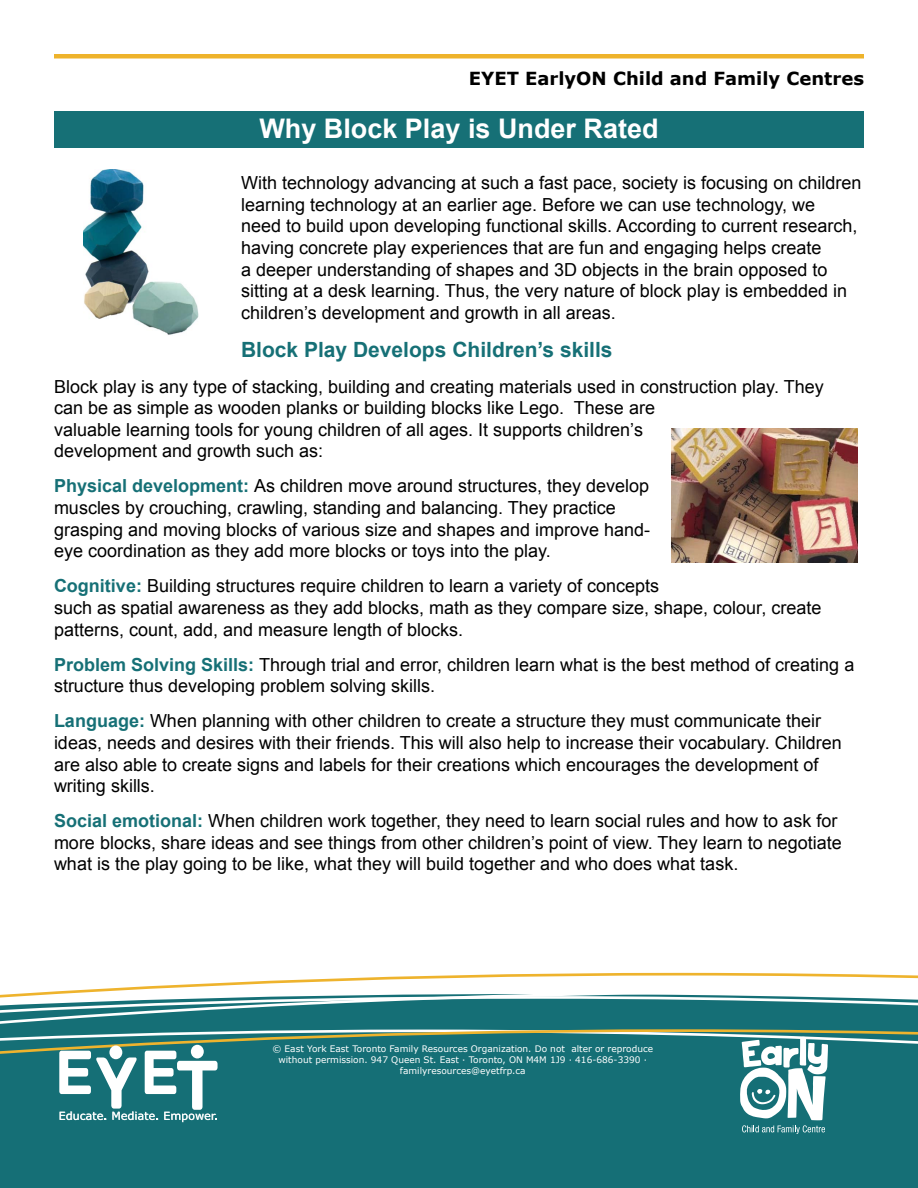
<style>
.page{position:relative;width:918px;height:1188px;background:#fff}
.page>*{position:absolute;margin:0;border:0;box-sizing:border-box;transform-origin:0 0}
.t1{font:700 27px "Arial";color:#fff}
.t2{font:700 21px "Arial";color:#167076}
.t3{font:18px/21.6px "Arial";color:#000}
.t4{font:700 18px "Verdana";color:#000}
.t5{font:11.1px "Verdana";color:#fff}
.t6{font:9px/10.8px "Verdana";color:#fff;text-align:center}
.s1{font-weight:700;color:#167076}
</style>
<div class="page">
<svg style="left:81px;top:973px;width:837px;height:17px"></svg>
<svg style="left:0;top:990px;width:757px;height:6px"></svg>
<svg style="left:0;top:996px;width:918px;height:33px;background:#3b868c"></svg>
<div style="left:0;top:1029px;width:918px;height:159px;background:#156f76"></div>
<hr style="left:54px;top:54px;width:810px;height:4px;background:#eeb32b">
<div style="left:109px;top:1046px;width:13px;height:13px;background:#fff;border-radius:50%"></div>
<div style="left:191px;top:1045px;width:13px;height:13px;background:#fff;border-radius:50%"></div>
<svg style="left:59px;top:1051px;width:159px;height:71px"></svg>
<svg style="left:740px;top:1037px;width:88px;height:97px"></svg>
<div style="left:54px;top:111px;width:810px;height:37px;background:#167076"></div>
<img style="left:83px;top:170px;width:116px;height:165px">
<img style="left:671px;top:429px;width:186px;height:134px">
<p class="t4" style="left:469px;top:67px;width:397px">EYET EarlyON Child and Family Centres</p>
<p class="t1" style="left:259px;top:110px;width:401px">Why Block Play is Under Rated</p>
<p class="t3" style="left:241px;top:172px;width:622px">With technology advancing at such a fast pace, society is focusing on children learning technology at an earlier age. Before we can use technology, we<br>need to build upon developing functional skills. According to current research, having concrete play experiences that are fun and engaging helps create<br>a deeper understanding of shapes and 3D objects in the brain opposed to sitting at a desk learning. Thus, the very nature of block play is embedded in children’s development and growth in all areas.</p>
<p class="t2" style="left:241px;top:336px;width:373px">Block Play Develops Children’s skills</p>
<p class="t3" style="left:54px;top:376px;width:771px">Block play is any type of stacking, building and creating materials used in construction play. They can be as simple as wooden planks or building blocks like Lego. These are<br>valuable learning tools for young children of all ages. It supports children’s<br>development and growth such as:</p>
<p class="t3" style="left:54px;top:476px;width:598px"><span class="s1">Physical development:</span> As children move around structures, they develop muscles by crouching, crawling, standing and balancing. They practice grasping and moving blocks of various size and shapes and improve hand&shy;eye coordination as they add more blocks or toys into the play.</p>
<p class="t3" style="left:54px;top:575px;width:769px"><span class="s1">Cognitive:</span> Building structures require children to learn a variety of concepts<br>such as spatial awareness as they add blocks, math as they compare size, shape, colour, create patterns, count, add, and measure length of blocks.</p>
<p class="t3" style="left:54px;top:654px;width:802px"><span class="s1">Problem Solving Skills:</span> Through trial and error, children learn what is the best method of creating a structure thus developing problem solving skills.</p>
<p class="t3" style="left:54px;top:710px;width:789px"><span class="s1">Language:</span> When planning with other children to create a structure they must communicate their ideas, needs and desires with their friends. This will also help to increase their vocabulary. Children are also able to create signs and labels for their creations which encourages the development of writing skills.</p>
<p class="t3" style="left:54px;top:810px;width:789px"><span class="s1">Social emotional:</span> When children work together, they need to learn social rules and how to ask for more blocks, share ideas and see things from other children’s point of view. They learn to negotiate what is the play going to be like, what they will build together and who does what task.</p>
<p class="t5" style="left:59px;top:1108px;width:161px">Educate. Mediate. Empower.</p>
<p class="t6" style="left:272px;top:1044px;width:382px">© East York East Toronto Family Resources Organization. Do not alter or reproduce without permission. 947 Queen St. East · Toronto, ON M4M 1J9 · 416-686-3390 · familyresources@eyetfrp.ca</p>
</div>
